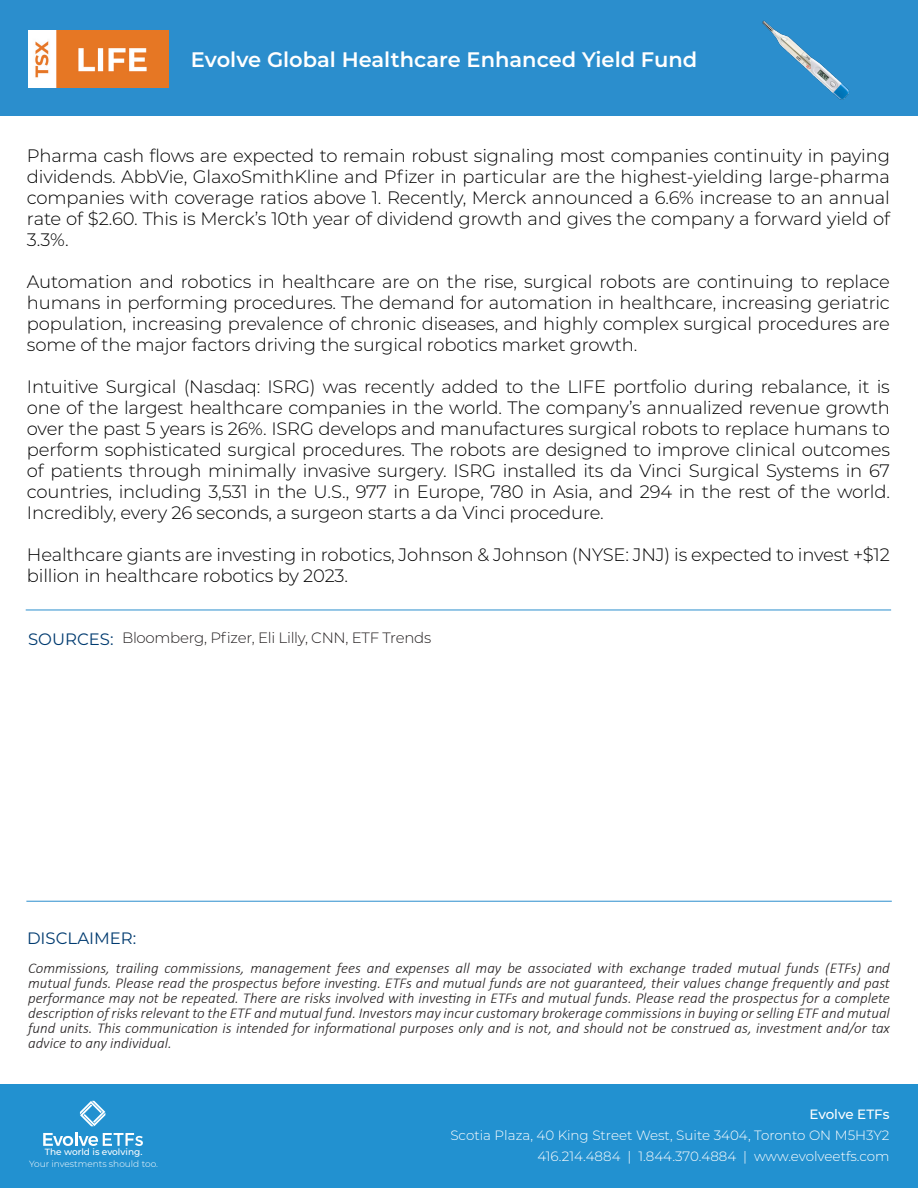
<style>
.page{position:relative;width:918px;height:1188px;background:#fff}
.page>*{position:absolute;margin:0;border:0;box-sizing:border-box;transform-origin:0 0}
.t1{font:600 21px "Montserrat";color:#fff}
.t2{font:300 18px/21px "Montserrat";letter-spacing:-.01em;color:#000;text-align:justify}
.t3{font:16.5px "Montserrat";color:#003b70}
.t4{font:italic 300 15px/15px "Calibri";color:#231f20;text-align:justify}
.t5{font:300 15px "Montserrat";letter-spacing:-.02em;color:#231f20}
.t6{font:300 13.5px "Montserrat";color:#fff}
.t7{font:500 13.5px "Montserrat";letter-spacing:-.005em;color:#fff}
.t8{font:300 9px "Montserrat";color:#fff}
.t9{font:500 9px "Montserrat";color:#fff}
</style>
<div class="page">
<div style="left:0;top:0;width:918px;height:116px;background:#2b8ecd"></div>
<img style="left:28px;top:30px;width:141px;height:57px">
<div style="left:0;top:1084px;width:918px;height:104px;background:#2291d0"></div>
<svg style="left:80px;top:1101px;width:25px;height:25px"></svg>
<svg style="left:43px;top:1132px;width:100px;height:14px"></svg>
<img style="left:762px;top:20px;width:88px;height:80px">
<hr style="left:26px;top:610px;width:865px;height:1px;background:#2b8ecd">
<hr style="left:26px;top:901px;width:866px;height:1px;background:#2b8ecd">
<p class="t1" style="left:191px;top:45px;width:508px">Evolve Global Healthcare Enhanced Yield Fund</p>
<p class="t2" style="left:27px;top:144px;width:865px">Pharma cash flows are expected to remain robust signaling most companies continuity in paying dividends. AbbVie, GlaxoSmithKline and Pfizer in particular are the highest-yielding large-pharma companies with coverage ratios above 1. Recently, Merck announced a 6.6% increase to an annual rate of $2.60. This is Merck’s 10th year of dividend growth and gives the company a forward yield of 3.3%.</p>
<p class="t2" style="left:27px;top:270px;width:865px">Automation and robotics in healthcare are on the rise, surgical robots are continuing to replace humans in performing procedures. The demand for automation in healthcare, increasing geriatric population, increasing prevalence of chronic diseases, and highly complex surgical procedures are some of the major factors driving the surgical robotics market growth.</p>
<p class="t2" style="left:27px;top:375px;width:865px">Intuitive Surgical (Nasdaq: ISRG) was recently added to the LIFE portfolio during rebalance, it is one of the largest healthcare companies in the world. The company’s annualized revenue growth over the past 5 years is 26%. ISRG develops and manufactures surgical robots to replace humans to perform sophisticated surgical procedures. The robots are designed to improve clinical outcomes of patients through minimally invasive surgery. ISRG installed its da Vinci Surgical Systems in 67 countries, including 3,531 in the U.S., 977 in Europe, 780 in Asia, and 294 in the rest of the world.<br>Incredibly, every 26 seconds, a surgeon starts a da Vinci procedure.</p>
<p class="t2" style="left:27px;top:543px;width:864px">Healthcare giants are investing in robotics, Johnson &amp; Johnson (NYSE: JNJ) is expected to invest +$12 billion in healthcare robotics by 2023.</p>
<p class="t3" style="left:28px;top:627px;width:87px">SOURCES:</p>
<p class="t5" style="left:122px;top:628px;width:311px">Bloomberg, Pfizer, Eli Lilly, CNN, ETF Trends</p>
<p class="t3" style="left:27px;top:927px;width:111px">DISCLAIMER:</p>
<p class="t4" style="left:28px;top:961px;width:863px">Commissions, trailing commissions, management fees and expenses all may be associated with exchange traded mutual funds (ETFs) and mutual funds. Please read the prospectus before investing. ETFs and mutual funds are not guaranteed, their values change frequently and past performance may not be repeated. There are risks involved with investing in ETFs and mutual funds. Please read the prospectus for a complete description of risks relevant to the ETF and mutual fund. Investors may incur customary brokerage commissions in buying or selling ETF and mutual fund units. This communication is intended for informational purposes only and is not, and should not be construed as, investment and/or tax advice to any individual.</p>
<p class="t7" style="left:809px;top:1105px;width:82px">Evolve ETFs</p>
<p class="t6" style="left:450px;top:1126px;width:441px">Scotia Plaza, 40 King Street West, Suite 3404, Toronto ON M5H3Y2</p>
<p class="t9" style="left:45px;top:1146px;width:99px">The world is evolving.</p>
<p class="t6" style="left:537px;top:1147px;width:354px">416.214.4884 | 1.844.370.4884 | www.evolveetfs.com</p>
<p class="t8" style="left:29px;top:1158px;width:130px">Your investments should too.</p>
</div>
